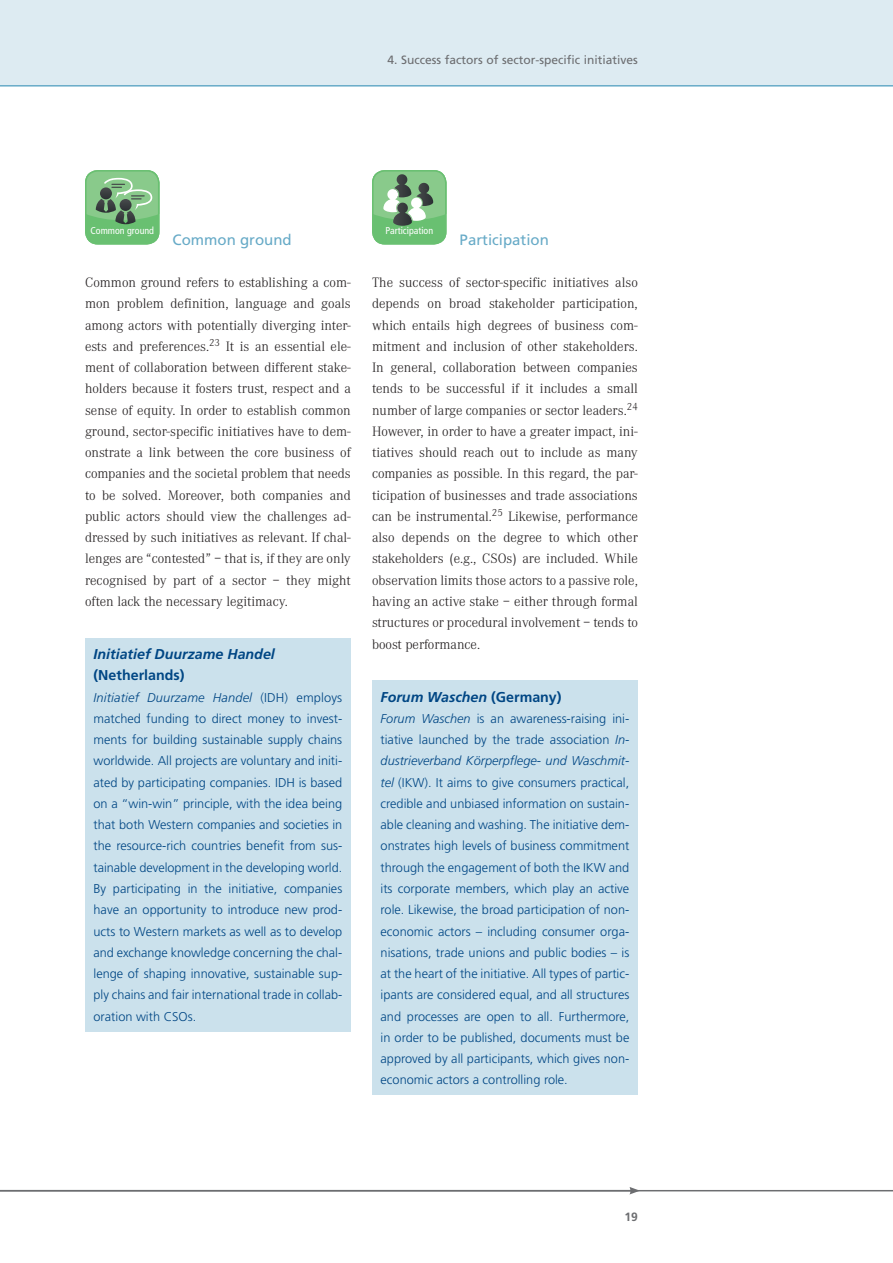
<style>
.page{position:relative;width:893px;height:1263px;background:#fff}
.page>*{position:absolute;margin:0;border:0;box-sizing:border-box;transform-origin:0 0}
.t1{font:15px "Frutiger";color:#67aac7}
.t2{font:300 14.25px/21.3px "Corporate A";color:#231f20;text-align:justify}
.t3{font:italic 700 14.25px "Frutiger";color:#004684}
.t4{font:700 14.25px "Frutiger";color:#004684}
.t5{font:300 12.75px/21.3px "Frutiger";color:#004684;text-align:justify}
.t6{font:12px "Frutiger";color:#6c6d70}
.t7{font:700 12px "Frutiger";color:#6c6d70}
.t8{font:condensed 9.9px "Frutiger";color:#fff}
.s1{font-style:italic}
.s2{font-style:normal}
</style>
<div class="page">
<hr style="left:0;top:1190px;width:893px;height:1px;background:#6c6d70">
<svg style="left:629px;top:1187px;width:11px;height:7px"></svg>
<div style="left:0;top:0;width:893px;height:85px;background:#ddebf2"></div>
<hr style="left:0;top:85px;width:893px;height:2px;background:#67aac7">
<div style="left:85px;top:638px;width:266px;height:393px;background:#cbe1ec"></div>
<div style="left:372px;top:680px;width:266px;height:415px;background:#cbe1ec"></div>
<svg style="left:85px;top:170px;width:74px;height:74px;background:#79b87e"></svg>
<svg style="left:372px;top:170px;width:74px;height:74px;background:#7fb984"></svg>
<p class="t6" style="left:387px;top:53px;width:252px">4. Success factors of sector-specific initiatives</p>
<p class="t8" style="left:91px;top:225px;width:65px">Common ground</p>
<p class="t8" style="left:385px;top:225px;width:49px">Participation</p>
<p class="t1" style="left:173px;top:230px;width:121px">Common ground</p>
<p class="t2" style="left:85px;top:272px;width:267px">Common ground refers to establishing a com&shy;mon problem definition, language and goals among actors with potentially diverging inter&shy;ests and preferences.<sup>23</sup> It is an essential ele&shy;ment of collaboration between different stake&shy;holders because it fosters trust, respect and a sense of equity. In order to establish common ground, sector-specific initiatives have to dem&shy;onstrate a link between the core business of companies and the societal problem that needs to be solved. Moreover, both companies and public actors should view the challenges ad&shy;dressed by such initiatives as relevant. If chal&shy;lenges are “contested” – that is, if they are only recognised by part of a sector – they might often lack the necessary legitimacy.</p>
<p class="t3" style="left:94px;top:646px;width:183px">Initiatief Duurzame Handel</p>
<p class="t4" style="left:94px;top:667px;width:93px">(Netherlands)</p>
<p class="t5" style="left:94px;top:686px;width:250px"><span class="s1">Initiatief Duurzame Handel</span> (IDH) employs matched funding to direct money to invest&shy;ments for building sustainable supply chains worldwide. All projects are voluntary and initi&shy;ated by participating companies. IDH is based on a “win-win” principle, with the idea being that both Western companies and societies in the resource-rich countries benefit from sus&shy;tainable development in the developing world.<br>By participating in the initiative, companies have an opportunity to introduce new prod&shy;ucts to Western markets as well as to develop and exchange knowledge concerning the chal&shy;lenge of shaping innovative, sustainable sup&shy;ply chains and fair international trade in collab&shy;oration with CSOs.</p>
<p class="t3" style="left:381px;top:688px;width:183px">Forum Waschen <span class="s2">(Germany)</span></p>
<p class="t1" style="left:460px;top:230px;width:91px">Participation</p>
<p class="t2" style="left:372px;top:272px;width:267px">The success of sector-specific initiatives also depends on broad stakeholder participation, which entails high degrees of business com&shy;mitment and inclusion of other stakeholders.<br>In general, collaboration between companies tends to be successful if it includes a small number of large companies or sector leaders.<sup>24<br></sup>However, in order to have a greater impact, ini&shy;tiatives should reach out to include as many companies as possible. In this regard, the par&shy;ticipation of businesses and trade associations can be instrumental.<sup>25</sup> Likewise, performance also depends on the degree to which other stakeholders (e.g., CSOs) are included. While observation limits those actors to a passive role, having an active stake – either through formal structures or procedural involvement – tends to boost performance.</p>
<p class="t5" style="left:381px;top:708px;width:250px"><span class="s1">Forum Waschen</span> is an awareness-raising ini&shy;tiative launched by the trade association <span class="s1">In&shy;dustrieverband Körperpflege- und Waschmit&shy;tel</span> (IKW). It aims to give consumers practical, credible and unbiased information on sustain&shy;able cleaning and washing. The initiative dem&shy;onstrates high levels of business commitment through the engagement of both the IKW and its corporate members, which play an active role. Likewise, the broad participation of non&shy;economic actors – including consumer orga&shy;nisations, trade unions and public bodies – is at the heart of the initiative. All types of partic&shy;ipants are considered equal, and all structures and processes are open to all. Furthermore, in order to be published, documents must be approved by all participants, which gives non&shy;economic actors a controlling role.</p>
<p class="t7" style="left:624px;top:1210px;width:15px">19</p>
</div>
